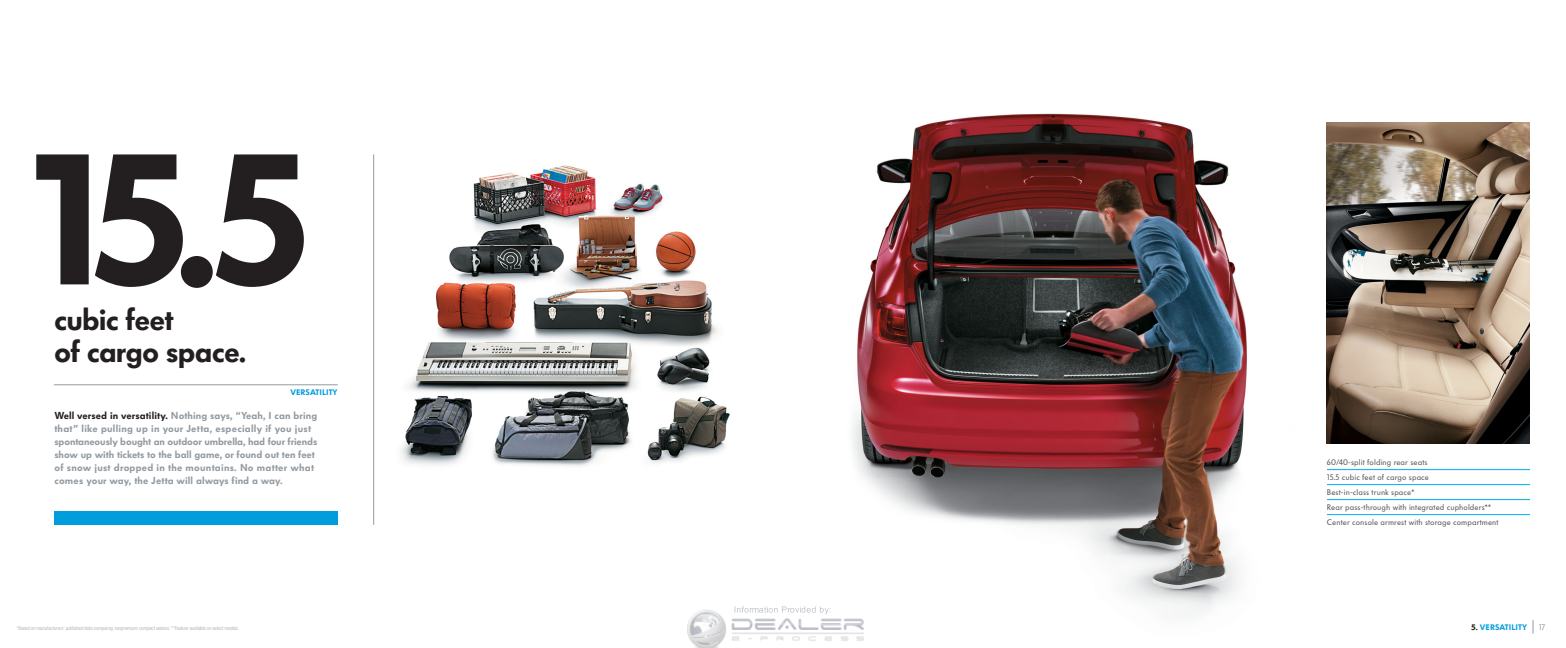
<style>
.page{position:relative;width:1566px;height:648px;background:#fff}
.page>*{position:absolute;margin:0;border:0;box-sizing:border-box;transform-origin:0 0}
.t1{font:183.3px "Volkswagen Headline";color:#231f20}
.t2{font:30px/32px "Volkswagen Headline";letter-spacing:-.025em;color:#231f20}
.t3{font:10px/13px "Volkswagen Headline";letter-spacing:.01em;color:#939ba1}
.t4{font:8px/15px "Volkswagen Copy";letter-spacing:.01em;color:#58595b}
.t5{font:900 8px "VW Headline OT";letter-spacing:.005em;color:#009ddc}
.t6{font:8px "Volkswagen Copy";color:#939ba1}
.t7{font:condensed 5.2px "Helvetica Neue";letter-spacing:-.02em;color:#b5bcc1}
.s1{color:#231f20}
</style>
<div class="page">
<img style="left:852px;top:113px;width:395px;height:501px">
<img style="left:1327px;top:122px;width:203px;height:322px">
<img style="left:373px;top:154px;width:357px;height:356px">
<div style="left:54px;top:511px;width:284px;height:14px;background:#009ddc"></div>
<svg style="left:1533px;top:620px;width:1px;height:14px"></svg>
<hr style="left:54px;top:385px;width:284px;height:1px;background:#939ba1">
<hr style="left:374px;top:154px;width:1px;height:371px;background:#939ba1">
<hr style="left:1327px;top:469px;width:203px;height:1px;background:#00aeef">
<hr style="left:1327px;top:484px;width:203px;height:1px;background:#00aeef">
<hr style="left:1327px;top:499px;width:203px;height:1px;background:#00aeef">
<hr style="left:1327px;top:514px;width:203px;height:1px;background:#00aeef">
<img style="left:687px;top:562px;width:204px;height:86px">
<h1 class="t1" style="left:29px;top:154px;width:284px">15.5</h1>
<h2 class="t2" style="left:54px;top:307px;width:194px">cubic feet<br>of cargo space.</h2>
<p class="t5" style="left:290px;top:388px;width:49px">VERSATILITY</p>
<p class="t3" style="left:54px;top:410px;width:264px"><span class="s1">Well versed in versatility.</span> Nothing says, “Yeah, I can bring that” like pulling up in your Jetta, especially if you just spontaneously bought an outdoor umbrella, had four friends show up with tickets to the ball game, or found out ten feet of snow just dropped in the mountains. No matter what comes your way, the Jetta will always find a way.</p>
<p class="t7" style="left:17px;top:626px;width:224px">*Based on manufacturers’ published data comparing nonpremium compact sedans. **Feature available on select models.</p>
<p class="t4" style="left:1327px;top:455px;width:173px">60/40-split folding rear seats<br>15.5 cubic feet of cargo space<br>Best-in-class trunk space*<br>Rear pass-through with integrated cupholders** Center console armrest with storage compartment</p>
<p class="t5" style="left:1471px;top:622px;width:58px"><span class="s1">5.</span> VERSATILITY</p>
<p class="t6" style="left:1539px;top:624px;width:8px">17</p>
</div>
